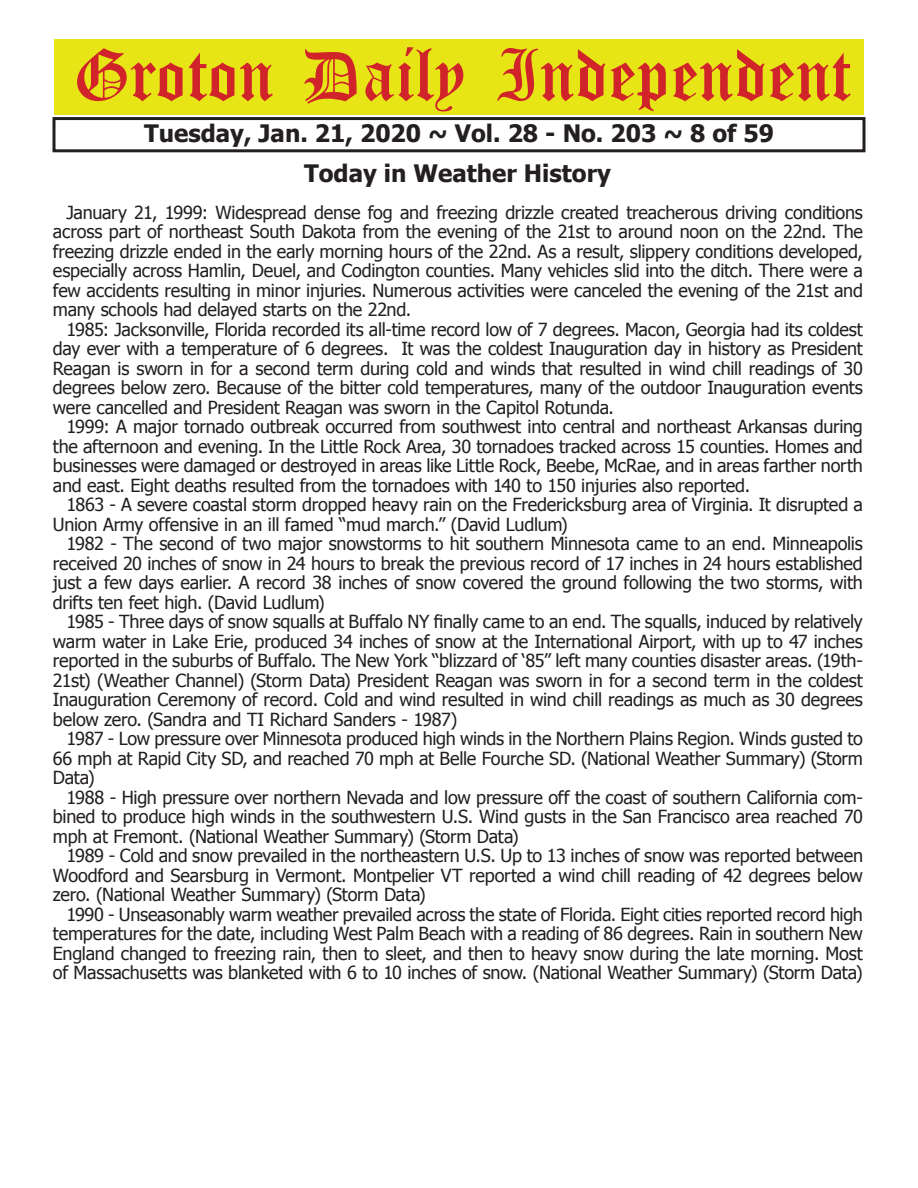
<style>
.page{position:relative;width:918px;height:1188px;background:#fff}
.page>*{position:absolute;margin:0;border:0;box-sizing:border-box;transform-origin:0 0}
.t1{font:54px "Old English Five";color:#d1232a}
.t2{font:700 24px "Tahoma";color:#231f20}
.t3{font:18px/19.5px "Tahoma";letter-spacing:-.015em;color:#231f20;text-align:justify}
</style>
<div class="page">
<div style="left:52px;top:117px;width:814px;height:35px;border:3px solid #231f20"></div>
<div style="left:54px;top:40px;width:810px;height:75px;background:#e7e515"></div>
<h1 class="t1" style="left:73px;top:50px;width:779px">Groton Daily Independent</h1>
<h2 class="t2" style="left:144px;top:116px;width:631px">Tuesday, Jan. 21, 2020 ~ Vol. 28 - No. 203 ~ 8 of 59</h2>
<h2 class="t2" style="left:304px;top:156px;width:308px">Today in Weather History</h2>
<p class="t3" style="left:53px;top:202px;width:812px;text-indent:14px">January 21, 1999: Widespread dense fog and freezing drizzle created treacherous driving conditions across part of northeast South Dakota from the evening of the 21st to around noon on the 22nd. The freezing drizzle ended in the early morning hours of the 22nd. As a result, slippery conditions developed, especially across Hamlin, Deuel, and Codington counties. Many vehicles slid into the ditch. There were a few accidents resulting in minor injuries. Numerous activities were canceled the evening of the 21st and many schools had delayed starts on the 22nd.</p>
<p class="t3" style="left:53px;top:319px;width:812px;text-indent:14px">1985: Jacksonville, Florida recorded its all-time record low of 7 degrees. Macon, Georgia had its coldest day ever with a temperature of 6 degrees. It was the coldest Inauguration day in history as President Reagan is sworn in for a second term during cold and winds that resulted in wind chill readings of 30 degrees below zero. Because of the bitter cold temperatures, many of the outdoor Inauguration events were cancelled and President Reagan was sworn in the Capitol Rotunda.</p>
<p class="t3" style="left:53px;top:416px;width:812px;text-indent:14px">1999: A major tornado outbreak occurred from southwest into central and northeast Arkansas during the afternoon and evening. In the Little Rock Area, 30 tornadoes tracked across 15 counties. Homes and businesses were damaged or destroyed in areas like Little Rock, Beebe, McRae, and in areas farther north and east. Eight deaths resulted from the tornadoes with 140 to 150 injuries also reported.</p>
<p class="t3" style="left:53px;top:494px;width:812px;text-indent:14px">1863 - A severe coastal storm dropped heavy rain on the Fredericksburg area of Virginia. It disrupted a<br>Union Army offensive in an ill famed “mud march.” (David Ludlum)</p>
<p class="t3" style="left:53px;top:533px;width:812px;text-indent:14px">1982 - The second of two major snowstorms to hit southern Minnesota came to an end. Minneapolis received 20 inches of snow in 24 hours to break the previous record of 17 inches in 24 hours established just a few days earlier. A record 38 inches of snow covered the ground following the two storms, with drifts ten feet high. (David Ludlum)</p>
<p class="t3" style="left:53px;top:611px;width:812px;text-indent:14px">1985 - Three days of snow squalls at Buffalo NY finally came to an end. The squalls, induced by relatively warm water in Lake Erie, produced 34 inches of snow at the International Airport, with up to 47 inches reported in the suburbs of Buffalo. The New York “blizzard of ‘85” left many counties disaster areas. (19th-21st) (Weather Channel) (Storm Data) President Reagan was sworn in for a second term in the coldest Inauguration Ceremony of record. Cold and wind resulted in wind chill readings as much as 30 degrees below zero. (Sandra and TI Richard Sanders - 1987)</p>
<p class="t3" style="left:53px;top:728px;width:812px;text-indent:14px">1987 - Low pressure over Minnesota produced high winds in the Northern Plains Region. Winds gusted to 66 mph at Rapid City SD, and reached 70 mph at Belle Fourche SD. (National Weather Summary) (Storm Data)</p>
<p class="t3" style="left:53px;top:787px;width:812px;text-indent:14px">1988 - High pressure over northern Nevada and low pressure off the coast of southern California com&shy;bined to produce high winds in the southwestern U.S. Wind gusts in the San Francisco area reached 70 mph at Fremont. (National Weather Summary) (Storm Data)</p>
<p class="t3" style="left:53px;top:845px;width:812px;text-indent:14px">1989 - Cold and snow prevailed in the northeastern U.S. Up to 13 inches of snow was reported between Woodford and Searsburg in Vermont. Montpelier VT reported a wind chill reading of 42 degrees below zero. (National Weather Summary) (Storm Data)</p>
<p class="t3" style="left:53px;top:904px;width:812px;text-indent:14px">1990 - Unseasonably warm weather prevailed across the state of Florida. Eight cities reported record high temperatures for the date, including West Palm Beach with a reading of 86 degrees. Rain in southern New England changed to freezing rain, then to sleet, and then to heavy snow during the late morning. Most of Massachusetts was blanketed with 6 to 10 inches of snow. (National Weather Summary) (Storm Data)</p>
</div>
